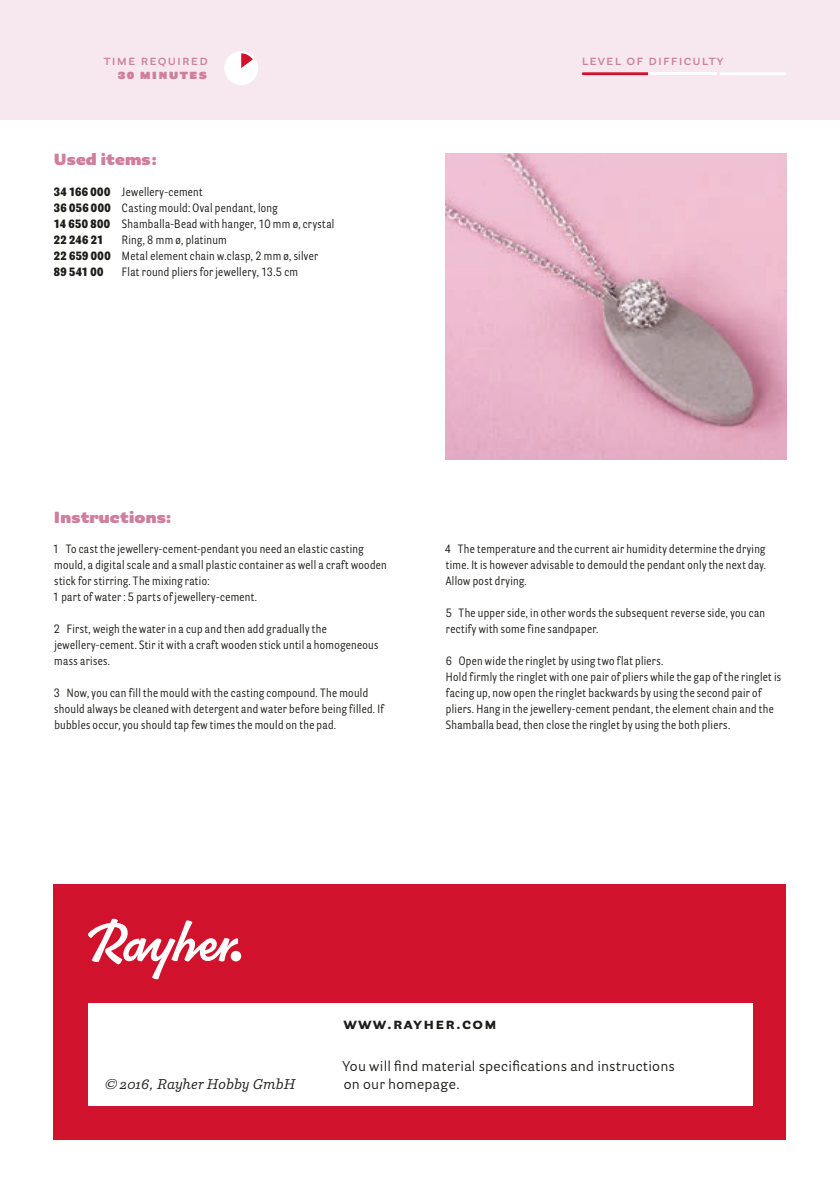
<style>
.page{position:relative;width:840px;height:1191px;background:#fff}
.page>*{position:absolute;margin:0;border:0;box-sizing:border-box;transform-origin:0 0}
.t1{font:900 16px "Parry Grotesque Pro";letter-spacing:.01em;color:#cf7f9d}
.t2{font:700 16px "Parry Grotesque Pro";letter-spacing:.08em;color:#1d1d1b}
.t3{font:14px/18px "Parry Grotesque Pro";letter-spacing:.02em;color:#1d1d1b}
.t4{font:600 14px "Parry Grotesque Pro";letter-spacing:.08em;color:#cf7f9d}
.t5{font:italic 14px "Parry Pro";letter-spacing:.01em;color:#1d1d1b}
.t6{font:900 14px "Parry Grotesque Pro";letter-spacing:.08em;color:#cf7f9d}
.t7{font:12px/16px "Parry Grot Con Pro";letter-spacing:.03em;color:#1d1d1b}
.s1{font-weight:900}
</style>
<div class="page">
<div style="left:54px;top:884px;width:731px;height:256px;background:#d0122d"></div>
<div style="left:88px;top:1003px;width:663px;height:103px;background:#fff"></div>
<div style="left:0;top:0;width:839px;height:119px;background:#f6e8ee"></div>
<svg style="left:88px;top:918px;width:150px;height:61px"></svg>
<div style="left:230px;top:951px;width:11px;height:10px;background:#fff;border-radius:50%"></div>
<svg style="left:720px;top:72px;width:65px;height:3px"></svg>
<svg style="left:581px;top:72px;width:66px;height:3px"></svg>
<div style="left:224px;top:51px;width:34px;height:34px;background:#fff;border-radius:50%"></div>
<img style="left:445px;top:153px;width:340px;height:306px">
<svg style="left:241px;top:53px;width:12px;height:15px"></svg>
<hr style="left:650px;top:72px;width:66px;height:3px;background:#fff">
<p class="t4" style="left:104px;top:50px;width:105px">time required</p>
<p class="t4" style="left:581px;top:50px;width:143px">level of difficulty</p>
<p class="t6" style="left:118px;top:63px;width:91px">30 minutes</p>
<h1 class="t1" style="left:54px;top:148px;width:104px">Used items:</h1>
<p class="t7" style="left:54px;top:184px;width:282px"><span class="s1">34 166 000</span> Jewellery-cement<br><span class="s1">36 056 000</span> Casting mould: Oval pendant, long<br><span class="s1">14 650 800</span> Shamballa-Bead with hanger, 10 mm ø, crystal <span class="s1">22 246 21</span></p>
<p class="t7" style="left:54px;top:232px;width:265px;text-indent:68px">Ring, 8 mm ø, platinum<br><span class="s1">22 659 000</span> Metal element chain w.clasp, 2 mm ø, silver<br><span class="s1">89 541 00</span></p>
<p class="t7" style="left:122px;top:264px;width:177px">Flat round pliers for jewellery, 13.5 cm</p>
<h1 class="t1" style="left:54px;top:505px;width:119px">Instructions:</h1>
<p class="t7" style="left:53px;top:541px;width:335px">1 To cast the jewellery-cement-pendant you need an elastic casting mould, a digital scale and a small plastic container as well a craft wooden stick for stirring. The mixing ratio:<br>1 part of water : 5 parts of jewellery-cement.</p>
<p class="t7" style="left:54px;top:621px;width:326px">2 First, weigh the water in a cup and then add gradually the jewellery-cement. Stir it with a craft wooden stick until a homogeneous mass arises.</p>
<p class="t7" style="left:54px;top:685px;width:331px">3 Now, you can fill the mould with the casting compound. The mould should always be cleaned with detergent and water before being filled. If bubbles occur, you should tap few times the mould on the pad.</p>
<p class="t7" style="left:444px;top:541px;width:322px;text-align:justify">4 The temperature and the current air humidity determine the drying time. It is however advisable to demould the pendant only the next day.<br>Allow post drying.</p>
<p class="t7" style="left:445px;top:605px;width:321px">5 The upper side, in other words the subsequent reverse side, you can rectify with some fine sandpaper.</p>
<p class="t7" style="left:445px;top:653px;width:337px">6 Open wide the ringlet by using two flat pliers.<br>Hold firmly the ringlet with one pair of pliers while the gap of the ringlet is facing up, now open the ringlet backwards by using the second pair of pliers. Hang in the jewellery-cement pendant, the element chain and the Shamballa bead, then close the ringlet by using the both pliers.</p>
<p class="t5" style="left:105px;top:1074px;width:192px">© 2016, Rayher Hobby GmbH</p>
<h1 class="t2" style="left:343px;top:1012px;width:155px">www.rayher.com</h1>
<p class="t3" style="left:342px;top:1056px;width:334px">You will find material specifications and instructions on our homepage.</p>
</div>
